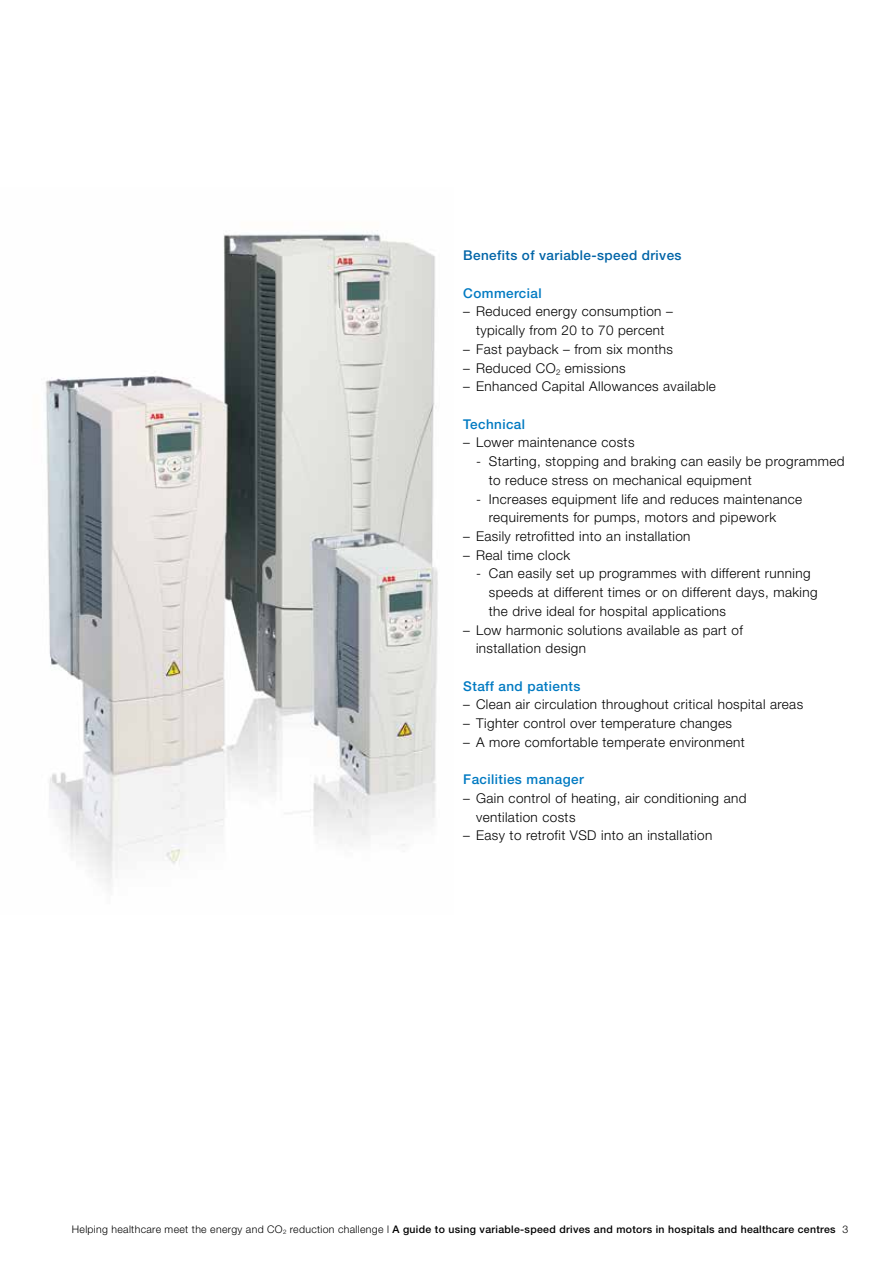
<style>
.page{position:relative;width:893px;height:1263px;background:#fff}
.page>*{position:absolute;margin:0;border:0;box-sizing:border-box;transform-origin:0 0}
.t1{font:300 13.5px/18.8px "Helvetica Neue";letter-spacing:.03em;color:#000}
.t2{font:500 13.5px "Helvetica Neue";letter-spacing:.03em;color:#007ac2}
.t3{font:500 13.5px "Helvetica Neue";letter-spacing:.03em;color:#0064a7}
.t4{font:500 10.5px "Helvetica Neue";letter-spacing:.03em;color:#000}
.s1{font-weight:300}
.s2{font-weight:300;font-size:6.15px}
</style>
<div class="page">
<img style="left:45px;top:230px;width:393px;height:655px">
<p class="t3" style="left:463px;top:247px;width:220px">Benefits of variable-speed drives</p>
<p class="t2" style="left:463px;top:285px;width:80px">Commercial</p>
<p class="t1" style="left:463px;top:302px;width:211px;text-align:center">– Reduced energy consumption – typically from 20 to 70 percent</p>
<p class="t1" style="left:463px;top:339px;width:211px">– Fast payback – from six months</p>
<p class="t1" style="left:463px;top:358px;width:164px">– Reduced CO<sub>2</sub> emissions</p>
<p class="t1" style="left:463px;top:377px;width:254px">– Enhanced Capital Allowances available</p>
<p class="t2" style="left:463px;top:416px;width:63px">Technical</p>
<p class="t1" style="left:463px;top:433px;width:173px">– Lower maintenance costs</p>
<p class="t1" style="left:489px;top:452px;width:357px;text-indent:-13px">- Starting, stopping and braking can easily be programmed to reduce stress on mechanical equipment</p>
<p class="t1" style="left:489px;top:489px;width:315px;text-indent:-13px">- Increases equipment life and reduces maintenance requirements for pumps, motors and pipework</p>
<p class="t1" style="left:463px;top:526px;width:229px">– Easily retrofitted into an installation</p>
<p class="t1" style="left:463px;top:545px;width:108px">– Real time clock</p>
<p class="t1" style="left:489px;top:564px;width:330px;text-indent:-13px">- Can easily set up programmes with different running speeds at different times or on different days, making the drive ideal for hospital applications</p>
<p class="t1" style="left:476px;top:620px;width:268px;text-indent:-13px">– Low harmonic solutions available as part of installation design</p>
<p class="t2" style="left:463px;top:678px;width:119px">Staff and patients</p>
<p class="t1" style="left:463px;top:695px;width:341px">– Clean air circulation throughout critical hospital areas</p>
<p class="t1" style="left:463px;top:714px;width:270px">– Tighter control over temperature changes</p>
<p class="t1" style="left:463px;top:732px;width:283px">– A more comfortable temperate environment</p>
<p class="t2" style="left:463px;top:771px;width:122px">Facilities manager</p>
<p class="t1" style="left:476px;top:788px;width:272px;text-indent:-13px">– Gain control of heating, air conditioning and ventilation costs</p>
<p class="t1" style="left:463px;top:826px;width:251px">– Easy to retrofit VSD into an installation</p>
<p class="t4" style="left:72px;top:1223px;width:778px"><span class="s1">Helping healthcare meet the energy and CO</span><span class="s2">2</span> <span class="s1">reduction challenge l</span> A guide to using variable-speed drives and motors in hospitals and healthcare centres <span class="s1">3</span></p>
</div>
